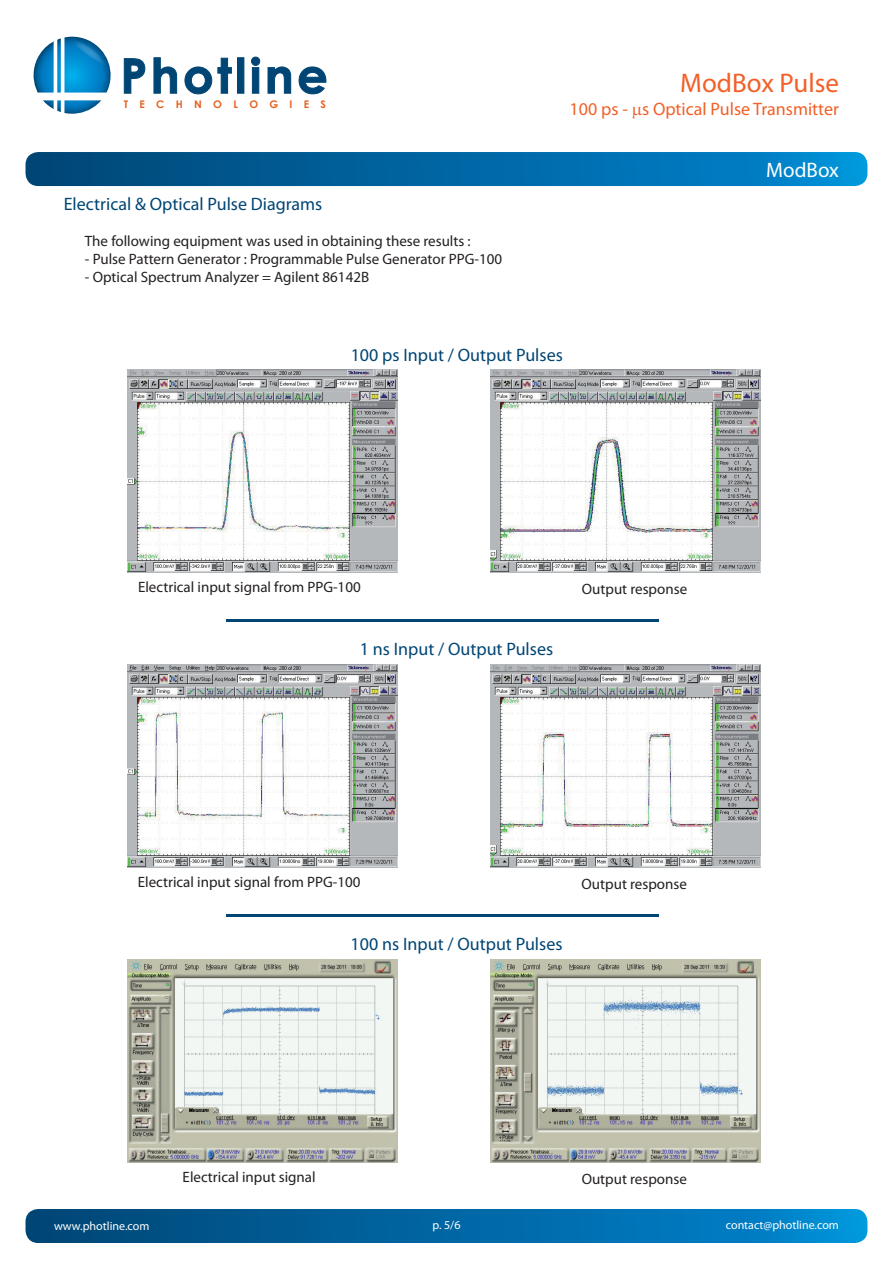
<style>
.page{position:relative;width:893px;height:1263px;background:#fff}
.page>*{position:absolute;margin:0;border:0;box-sizing:border-box;transform-origin:0 0}
.t1{font:27px "Myriad Pro";color:#f26028}
.t2{font:21px "Myriad Pro";color:#fff}
.t3{font:18px "Myriad Pro";color:#004574}
.t4{font:18px "Myriad Pro";color:#f26028}
.t5{font:15px "Myriad Pro";color:#231f20}
.t6{font:12px "Myriad Pro";color:#fff}
.t7{font:700 10.5px "Century Gothic";letter-spacing:1.08em;color:#e7601f}
</style>
<div class="page">
<svg style="left:26px;top:152px;width:841px;height:34px;background:#0167a4"></svg>
<svg style="left:33px;top:37px;width:78px;height:77px"></svg>
<svg style="left:124px;top:57px;width:202px;height:37px"></svg>
<svg style="left:26px;top:1209px;width:841px;height:34px;background:#0167a4"></svg>
<hr style="left:227px;top:619px;width:432px;height:2px;background:#004574">
<img style="left:127px;top:370px;width:270px;height:202px">
<img style="left:491px;top:370px;width:270px;height:202px">
<img style="left:127px;top:665px;width:270px;height:202px">
<img style="left:490px;top:665px;width:270px;height:202px">
<hr style="left:227px;top:914px;width:432px;height:2px;background:#004574">
<img style="left:127px;top:959px;width:270px;height:203px">
<img style="left:490px;top:959px;width:270px;height:203px">
<p class="t7" style="left:124px;top:97px;width:204px">TECHNOLOGIES</p>
<p class="t3" style="left:64px;top:192px;width:260px">Electrical &amp; Optical Pulse Diagrams</p>
<p class="t5" style="left:85px;top:231px;width:387px">The following equipment was used in obtaining these results :</p>
<p class="t5" style="left:85px;top:249px;width:419px">- Pulse Pattern Generator : Programmable Pulse Generator PPG-100</p>
<p class="t5" style="left:85px;top:267px;width:286px">- Optical Spectrum Analyzer = Agilent 86142B</p>
<h1 class="t1" style="left:680px;top:66px;width:160px">ModBox Pulse</h1>
<p class="t4" style="left:570px;top:98px;width:271px">100 ps - s Optical Pulse Transmitter</p>
<h2 class="t2" style="left:766px;top:157px;width:74px">ModBox</h2>
<p class="t3" style="left:351px;top:343px;width:214px">100 ps Input / Output Pulses</p>
<p class="t5" style="left:138px;top:578px;width:224px">Electrical input signal from PPG-100</p>
<p class="t5" style="left:582px;top:580px;width:107px">Output response</p>
<p class="t3" style="left:360px;top:638px;width:195px">1 ns Input / Output Pulses</p>
<p class="t5" style="left:138px;top:872px;width:224px">Electrical input signal from PPG-100</p>
<p class="t5" style="left:582px;top:875px;width:107px">Output response</p>
<p class="t3" style="left:351px;top:933px;width:213px">100 ns Input / Output Pulses</p>
<p class="t5" style="left:183px;top:1167px;width:135px">Electrical input signal</p>
<p class="t5" style="left:582px;top:1170px;width:107px">Output response</p>
<p class="t6" style="left:54px;top:1218px;width:97px">www.photline.com</p>
<p class="t6" style="left:432px;top:1218px;width:29px">p. 5/6</p>
<p class="t6" style="left:726px;top:1218px;width:115px">contact@photline.com</p>
</div>
